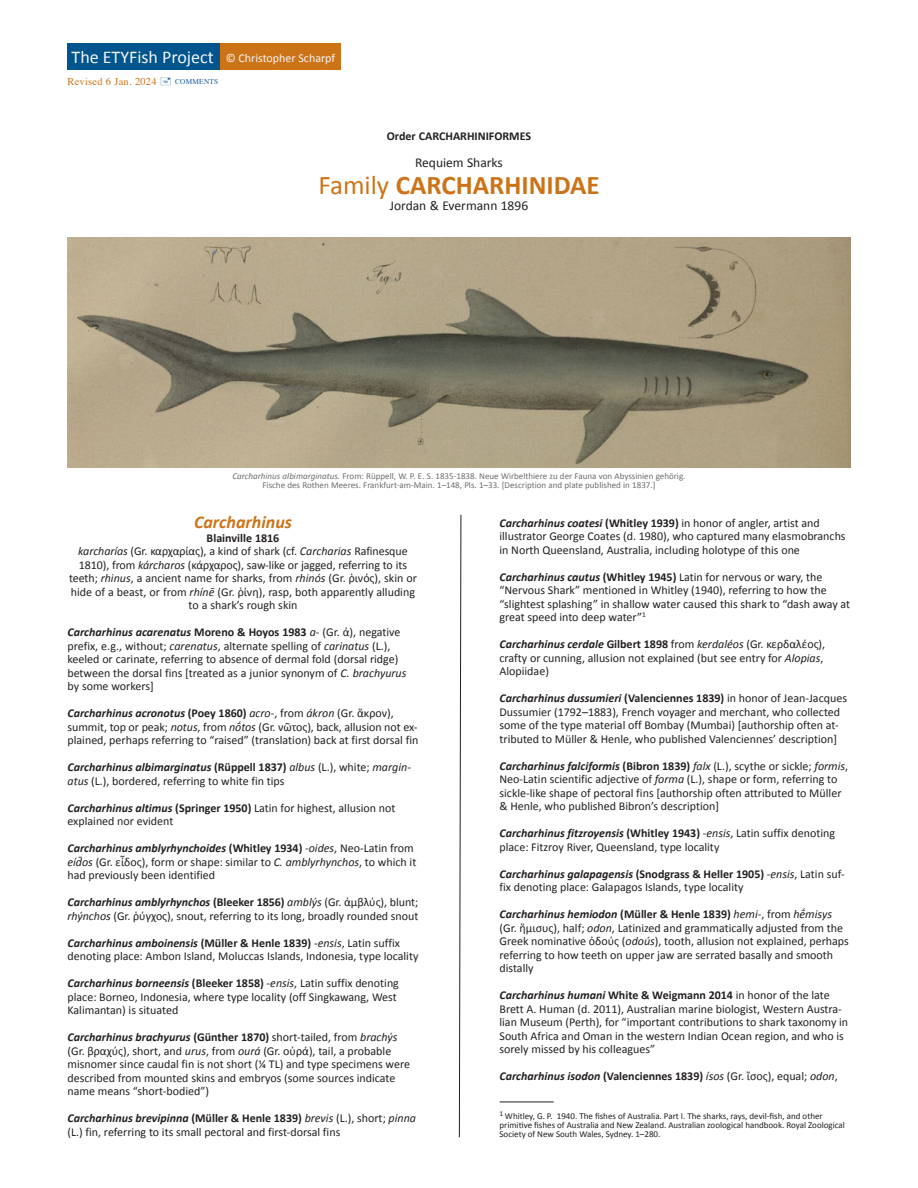
<style>
.page{position:relative;width:918px;height:1188px;background:#fff}
.page>*{position:absolute;margin:0;border:0;box-sizing:border-box;transform-origin:0 0}
.t1{font:700 27px "Calibri";color:#cd7317}
.t2{font:18px "Calibri";color:#f5f5f6}
.t3{font:italic 700 18px "Calibri";color:#cd7317}
.t4{font:13.5px "Calibri";color:#231f20}
.t5{font:12px/13.5px "Calibri";color:#231f20}
.t6{font:italic 700 12px "Calibri";color:#231f20}
.t7{font:700 12px "Calibri";color:#231f20}
.t8{font:12px "Calibri";color:#f5f5f6}
.t9{font:10.5px "Times";letter-spacing:.02em;color:#cd7317}
.t10{font:9px/9px "Calibri";color:#231f20}
.t11{font:9px "Calibri";color:#6c6d70}
.t12{font:7.35px "Times";letter-spacing:.03em;color:#175d9e}
.s1{font-weight:400}
.s2{font-style:italic}
.s3{font-weight:700;font-style:italic}
.s4{font-weight:700}
.s5{font-style:normal}
.s6{font-weight:400;font-style:normal}
</style>
<div class="page">
<svg style="left:459px;top:514px;width:3px;height:624px"></svg>
<div style="left:68px;top:44px;width:153px;height:26px;background:#00558f"></div>
<div style="left:220px;top:44px;width:121px;height:26px;background:#cd7317"></div>
<img style="left:68px;top:237px;width:782px;height:230px">
<hr style="left:500px;top:1102px;width:54px;height:1px;background:#231f20">
<p class="t2" style="left:72px;top:45px;width:144px">The ETYFish Project</p>
<p class="t8" style="left:226px;top:49px;width:111px">© Christopher Scharpf</p>
<p class="t9" style="left:68px;top:71px;width:91px">Revised 6 Jan. 2024</p>
<p class="t12" style="left:175px;top:75px;width:45px">COMMENTS</p>
<p class="t7" style="left:387px;top:127px;width:146px">Order CARCHARHINIFORMES</p>
<p class="t4" style="left:415px;top:153px;width:89px">Requiem Sharks</p>
<p class="t1" style="left:318px;top:166px;width:283px"><span class="s1">Family</span> CARCHARHINIDAE</p>
<p class="t4" style="left:390px;top:196px;width:140px">Jordan &amp; Evermann 1896</p>
<p class="t11" style="left:232px;top:470px;width:455px"><span class="s2">Carcharhinus albimarginatus.</span> From: Rüppell, W. P. E. S. 1835-1838. Neue Wirbelthiere zu der Fauna von Abyssinien gehörig.</p>
<p class="t11" style="left:262px;top:479px;width:395px">Fische des Rothen Meeres. Frankfurt-am-Main. 1–148, Pls. 1–33. [Description and plate published in 1837.]</p>
<p class="t3" style="left:194px;top:510px;width:99px">Carcharhinus</p>
<p class="t7" style="left:207px;top:529px;width:74px">Blainville 1816</p>
<p class="t5" style="left:69px;top:544px;width:349px;text-align:center"><span class="s2">karcharías</span> (Gr. καρχαρίας), a kind of shark (cf. <span class="s2">Carcharias</span> Rafinesque 1810), from <span class="s2">kárcharos</span> (κάρχαρος), saw-like or jagged, referring to its teeth; <span class="s2">rhinus</span>, a ancient name for sharks, from <span class="s2">rhinós</span> (Gr. ῥινός), skin or hide of a beast, or from <span class="s2">rhínē</span> (Gr. ῥίνη), rasp, both apparently alluding to a shark’s rough skin</p>
<p class="t5" style="left:68px;top:625px;width:340px"><span class="s3">Carcharhinus acarenatus</span> <span class="s4">Moreno &amp; Hoyos 1983</span> <span class="s2">a</span>- (Gr. ἀ), negative prefix, e.g., without; <span class="s2">carenatus</span>, alternate spelling of <span class="s2">carinatus</span> (L.), keeled or carinate, referring to absence of dermal fold (dorsal ridge) between the dorsal fins [treated as a junior synonym of <span class="s2">C. brachyurus </span>by some workers]</p>
<p class="t5" style="left:68px;top:706px;width:352px"><span class="s3">Carcharhinus acronotus</span> <span class="s4">(Poey 1860)</span> <span class="s2">acro</span>-, from <span class="s2">ákron</span> (Gr. ἅκρον), summit, top or peak; <span class="s2">notus</span>, from <span class="s2">nṓtos</span> (Gr. νῶτος), back, allusion not ex&shy;plained, perhaps referring to “raised” (translation) back at first dorsal fin</p>
<p class="t5" style="left:68px;top:760px;width:345px"><span class="s3">Carcharhinus albimarginatus</span> <span class="s4">(Rüppell 1837)</span> <span class="s2">albus</span> (L.), white; <span class="s2">margin&shy;atus</span> (L.), bordered, referring to white fin tips</p>
<p class="t5" style="left:68px;top:801px;width:329px"><span class="s3">Carcharhinus altimus</span> <span class="s4">(Springer 1950)</span> Latin for highest, allusion not explained nor evident</p>
<p class="t5" style="left:68px;top:841px;width:350px"><span class="s3">Carcharhinus amblyrhynchoides</span> <span class="s4">(Whitley 1934)</span> -<span class="s2">oides</span>, Neo-Latin from <span class="s2">eíd̄os</span> (Gr. εἶδος), form or shape: similar to <span class="s2">C. amblyrhynchos</span>, to which it had previously been identified</p>
<p class="t5" style="left:68px;top:895px;width:352px"><span class="s3">Carcharhinus amblyrhynchos</span> <span class="s4">(Bleeker 1856)</span> <span class="s2">amblýs</span> (Gr. ἀμβλύς), blunt; <span class="s2">rhýnchos</span> (Gr. ῥύγχος), snout, referring to its long, broadly rounded snout</p>
<p class="t5" style="left:68px;top:936px;width:352px"><span class="s3">Carcharhinus amboinensis</span> <span class="s4">(Müller &amp; Henle 1839)</span> -<span class="s2">ensis</span>, Latin suffix denoting place: Ambon Island, Moluccas Islands, Indonesia, type locality</p>
<p class="t5" style="left:68px;top:976px;width:333px"><span class="s3">Carcharhinus borneensis</span> <span class="s4">(Bleeker 1858)</span> -<span class="s2">ensis</span>, Latin suffix denoting place: Borneo, Indonesia, where type locality (off Singkawang, West<br>Kalimantan) is situated</p>
<p class="t5" style="left:68px;top:1030px;width:344px"><span class="s3">Carcharhinus brachyurus</span> <span class="s4">(Günther 1870)</span> short-tailed, from <span class="s2">brachýs </span>(Gr. βραχύς), short, and <span class="s2">urus</span>, from <span class="s2">ourá</span> (Gr. οὐρά), tail, a probable misnomer since caudal fin is not short (¼ TL) and type specimens were described from mounted skins and embryos (some sources indicate name means “short-bodied”)</p>
<p class="t5" style="left:68px;top:1111px;width:350px"><span class="s3">Carcharhinus brevipinna</span> <span class="s4">(Müller &amp; Henle 1839)</span> <span class="s2">brevis</span> (L.), short; <span class="s2">pinna </span>(L.) fin, referring to its small pectoral and first-dorsal fins</p>
<p class="t5" style="left:500px;top:516px;width:348px"><span class="s3">Carcharhinus coatesi</span> <span class="s4">(Whitley 1939)</span> in honor of angler, artist and illustrator George Coates (d. 1980), who captured many elasmobranchs in North Queensland, Australia, including holotype of this one</p>
<p class="t5" style="left:500px;top:570px;width:352px"><span class="s3">Carcharhinus cautus</span> <span class="s4">(Whitley 1945)</span> Latin for nervous or wary, the “Nervous Shark” mentioned in Whitley (1940), referring to how the “slightest splashing” in shallow water caused this shark to “dash away at great speed into deep water”<sup>1</sup></p>
<p class="t5" style="left:500px;top:637px;width:327px"><span class="s3">Carcharhinus cerdale</span> <span class="s4">Gilbert 1898</span> from <span class="s2">kerdaléos</span> (Gr. κερδαλέος), crafty or cunning, allusion not explained (but see entry for <span class="s2">Alopias</span>,<br>Alopiidae)</p>
<p class="t5" style="left:500px;top:691px;width:349px"><span class="s3">Carcharhinus dussumieri</span> <span class="s4">(Valenciennes 1839)</span> in honor of Jean-Jacques Dussumier (1792–1883), French voyager and merchant, who collected some of the type material off Bombay (Mumbai) [authorship often at&shy;tributed to Müller &amp; Henle, who published Valenciennes’ description]</p>
<p class="t5" style="left:500px;top:759px;width:350px"><span class="s3">Carcharhinus falciformis</span> <span class="s4">(Bibron 1839)</span> <span class="s2">falx</span> (L.), scythe or sickle; <span class="s2">formis</span>, Neo-Latin scientific adjective of <span class="s2">forma</span> (L.), shape or form, referring to sickle-like shape of pectoral fins [authorship often attributed to Müller &amp; Henle, who published Bibron’s description]</p>
<p class="t5" style="left:500px;top:826px;width:337px"><span class="s3">Carcharhinus fitzroyensis</span> <span class="s4">(Whitley 1943)</span> -<span class="s2">ensis</span>, Latin suffix denoting place: Fitzroy River, Queensland, type locality</p>
<p class="t5" style="left:500px;top:867px;width:347px"><span class="s3">Carcharhinus galapagensis</span> <span class="s4">(Snodgrass &amp; Heller 1905)</span> -<span class="s2">ensis</span>, Latin suf&shy;fix denoting place: Galapagos Islands, type locality</p>
<p class="t5" style="left:500px;top:907px;width:351px"><span class="s3">Carcharhinus hemiodon</span> <span class="s4">(Müller &amp; Henle 1839)</span> <span class="s2">hemi</span>-, from <span class="s2">hḗmisys </span>(Gr. ἥμισυς), half; <span class="s2">odon</span>, Latinized and grammatically adjusted from the Greek nominative ὀδούς (<span class="s2">odoús</span>), tooth, allusion not explained, perhaps referring to how teeth on upper jaw are serrated basally and smooth distally</p>
<p class="t5" style="left:500px;top:988px;width:350px"><span class="s3">Carcharhinus humani</span> <span class="s4">White &amp; Weigmann 2014</span> in honor of the late Brett A. Human (d. 2011), Australian marine biologist, Western Austra&shy;lian Museum (Perth), for “important contributions to shark taxonomy in South Africa and Oman in the western Indian Ocean region, and who is sorely missed by his colleagues”</p>
<p class="t6" style="left:500px;top:1068px;width:340px">Carcharhinus isodon <span class="s5">(Valenciennes 1839)</span> <span class="s1">ísos</span> <span class="s6">(Gr. ἴσος), equal;</span> <span class="s1">odon</span><span class="s6">,</span></p>
<p class="t10" style="left:500px;top:1111px;width:347px"><sup>1</sup> Whitley, G. P. 1940. The fishes of Australia. Part I. The sharks, rays, devil-fish, and other primitive fishes of Australia and New Zealand. Australian zoological handbook. Royal Zoological<br>Society of New South Wales, Sydney. 1–280.</p>
</div>
